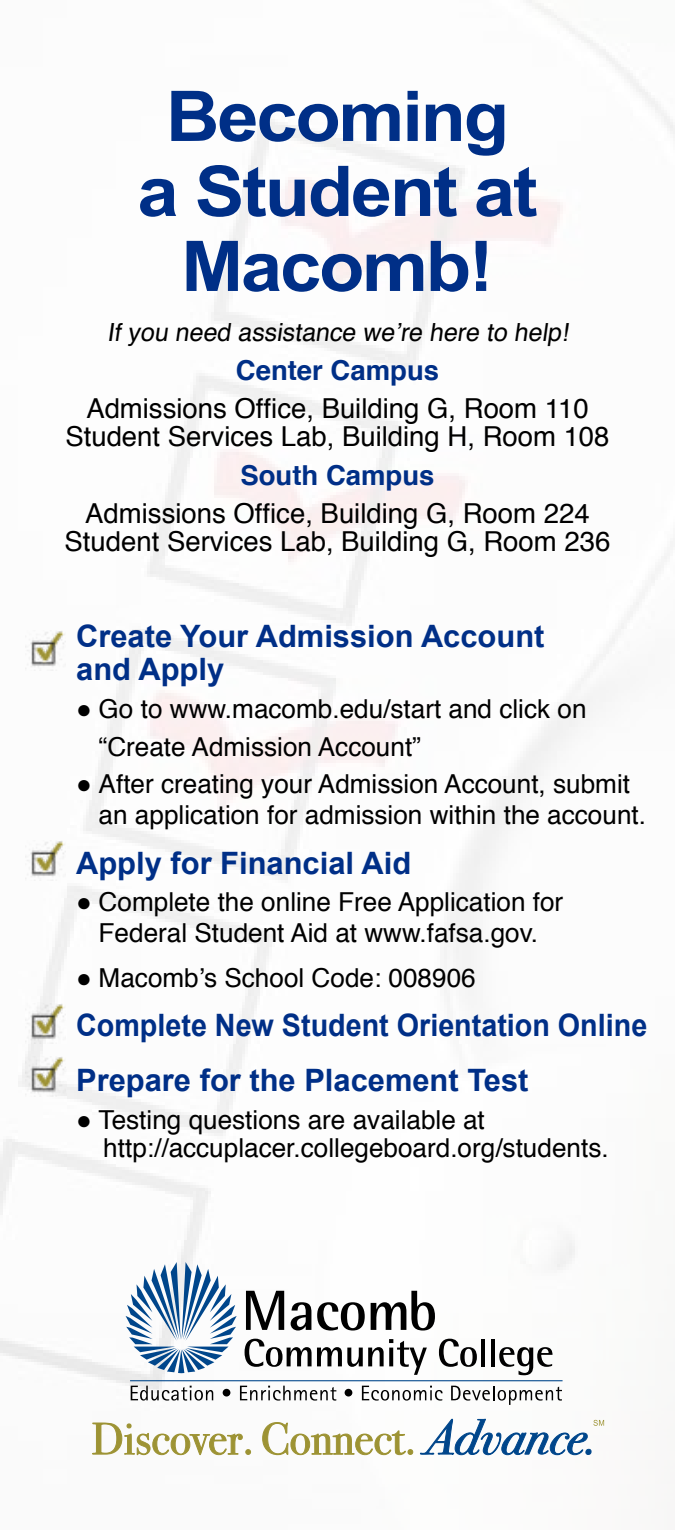
<style>
.page{position:relative;width:675px;height:1530px;background:#fff}
.page>*{position:absolute;margin:0;border:0;box-sizing:border-box;transform-origin:0 0}
.t1{font:700 70px/75px "Arial";letter-spacing:-.03em;color:#002f87;text-align:center;scale:1.06 1}
.t2{font:700 31px/54.5px "Arial";color:#002f87;scale:.93 1}
.t3{font:700 31px/33.2px "Arial";color:#002f87}
.t4{font:27.5px/27.5px "Helvetica";color:#000;text-align:center}
.t5{font:700 27.5px "Helvetica";color:#002f87}
.t6{font:26px/30.5px "Helvetica";color:#000}
.t7{font:25px "Helvetica";color:#000}
.s1{font-family:"Arial";font-weight:700}
</style>
<div class="page">
<img style="left:0;top:0;width:675px;height:1456px">
<svg style="left:92px;top:1423px;width:159px;height:32px"></svg>
<svg style="left:262px;top:1422px;width:151px;height:33px"></svg>
<svg style="left:420px;top:1419px;width:184px;height:36px"></svg>
<svg style="left:126px;top:1262px;width:111px;height:111px"></svg>
<svg style="left:246px;top:1291px;width:38px;height:39px"></svg>
<svg style="left:291px;top:1302px;width:20px;height:29px"></svg>
<svg style="left:317px;top:1302px;width:48px;height:29px"></svg>
<svg style="left:371px;top:1291px;width:64px;height:40px"></svg>
<hr style="left:130px;top:1380px;width:433px;height:1px;background:#00468b">
<svg style="left:131px;top:1386px;width:82px;height:15px"></svg>
<div style="left:223px;top:1389px;width:7px;height:8px;background:#000;border-radius:50%"></div>
<svg style="left:240px;top:1386px;width:96px;height:15px"></svg>
<div style="left:345px;top:1389px;width:7px;height:8px;background:#000;border-radius:50%"></div>
<svg style="left:362px;top:1386px;width:81px;height:15px"></svg>
<svg style="left:451px;top:1386px;width:111px;height:19px"></svg>
<svg style="left:245px;top:1339px;width:182px;height:36px"></svg>
<svg style="left:439px;top:1339px;width:38px;height:28px"></svg>
<hr style="left:481px;top:1339px;width:4px;height:27px;background:#000">
<hr style="left:491px;top:1339px;width:4px;height:27px;background:#000">
<svg style="left:499px;top:1347px;width:54px;height:28px"></svg>
<img style="left:26px;top:630px;width:40px;height:40px">
<img style="left:26px;top:840px;width:40px;height:40px">
<img style="left:26px;top:1004px;width:40px;height:40px">
<img style="left:26px;top:1056px;width:40px;height:40px">
<h1 class="t1" style="left:137px;top:81px;width:379px">Becoming a Student at<br>Macomb!</h1>
<p class="t7" style="left:107px;top:315px;width:468px">If you need assistance we’re here to help!</p>
<p class="t5" style="left:236px;top:351px;width:205px">Center Campus</p>
<p class="t4" style="left:65px;top:397px;width:546px">Admissions Office, Building G, Room 110<br>Student Services Lab, Building H, Room 108</p>
<p class="t5" style="left:240px;top:456px;width:196px">South Campus</p>
<p class="t4" style="left:65px;top:502px;width:547px">Admissions Office, Building G, Room 224<br>Student Services Lab, Building G, Room 236</p>
<p class="t3" style="left:76px;top:621px;width:470px">Create Your Admission Account and Apply</p>
<p class="t6" style="left:99px;top:692px;width:489px;line-height:38px;text-indent:-22px"><span class="s1">●</span> Go to www.macomb.edu/start and click on “Create Admission Account”</p>
<p class="t6" style="left:99px;top:770px;width:549px;text-indent:-22px"><span class="s1">●</span> After creating your Admission Account, submit an application for admission within the account.</p>
<p class="t3" style="left:76px;top:847px;width:337px">Apply for Financial Aid</p>
<p class="t6" style="left:76px;top:889px;width:489px;text-align:center"><span class="s1">●</span> Complete the online Free Application for<br>Federal Student Aid at www.fafsa.gov.</p>
<p class="t6" style="left:76px;top:965px;width:401px"><span class="s1">●</span> Macomb’s School Code: 008906</p>
<p class="t2" style="left:76px;top:999px;width:616px">Complete New Student Orientation Online<br>Prepare for the Placement Test</p>
<p class="t6" style="left:103px;top:1107px;width:507px;line-height:28px;text-indent:-27px"><span class="s1">●</span> Testing questions are available at http://accuplacer.collegeboard.org/students.</p>
</div>
